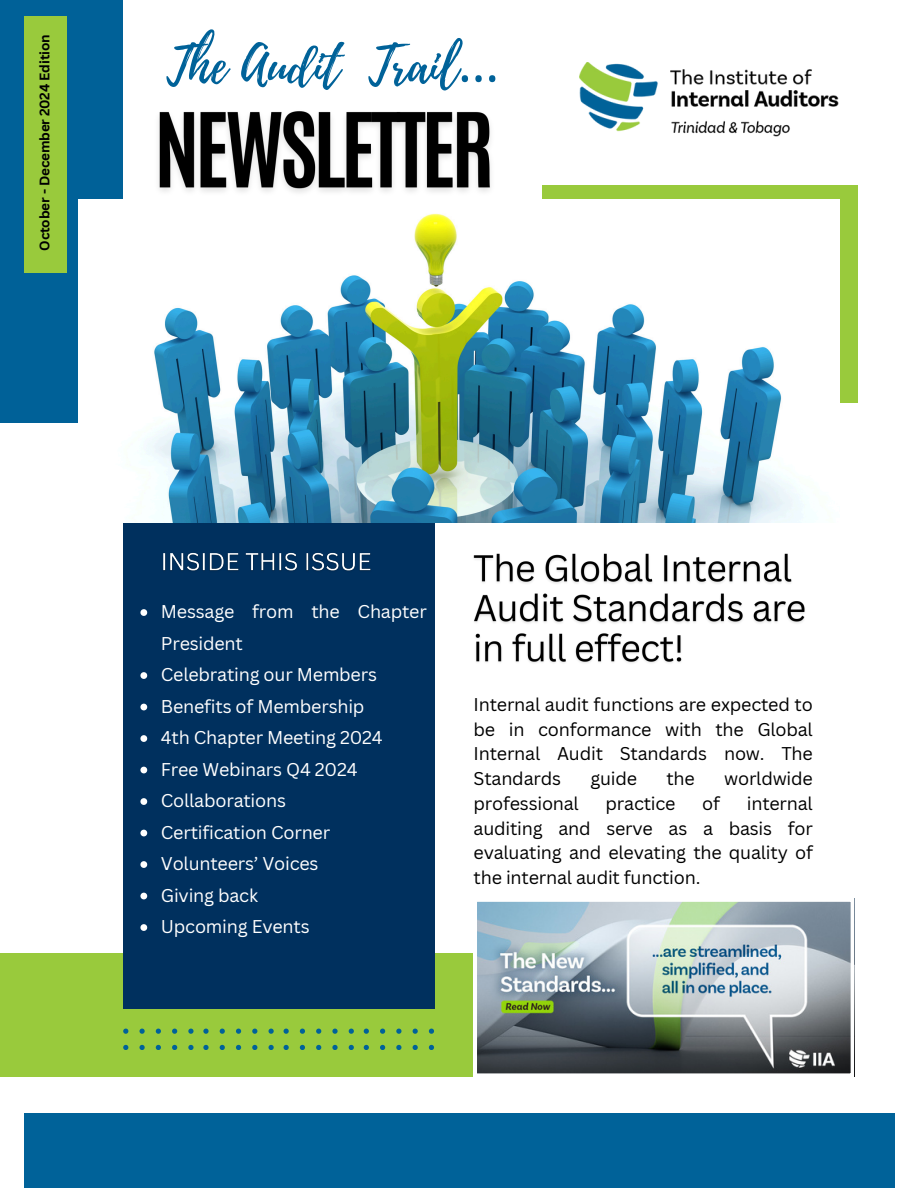
<style>
.page{position:relative;width:918px;height:1188px;background:#fff}
.page>*{position:absolute;margin:0;border:0;box-sizing:border-box;transform-origin:0 0}
.t1{font:51px "Playlist Script";color:#006299}
.t2{font:18px/24.8px "Canva Sans";letter-spacing:-.01em;color:#000;text-align:justify}
.t3{font:18px/31.5px "Canva Sans";letter-spacing:-.01em;color:#fff}
.t4{font:700 13.5px "Canva Sans";letter-spacing:-.01em;color:#000}
.s1{font-family:"Noto Sans Gurmukhi"}
</style>
<div class="page">
<div style="left:0;top:0;width:123px;height:423px;background:#006198"></div>
<div style="left:542px;top:185px;width:316px;height:218px;background:#99ca3c"></div>
<div style="left:0;top:954px;width:511px;height:123px;background:#99ca3c"></div>
<div style="left:123px;top:451px;width:311px;height:558px;background:#00305e"></div>
<div style="left:24px;top:1113px;width:870px;height:75px;background:#006299"></div>
<img style="left:79px;top:199px;width:760px;height:324px">
<svg style="left:474px;top:901px;width:377px;height:176px;background:#8e9b9f"></svg>
<svg style="left:123px;top:1029px;width:71px;height:21px"></svg>
<svg style="left:203px;top:1029px;width:71px;height:21px"></svg>
<svg style="left:284px;top:1029px;width:70px;height:21px"></svg>
<svg style="left:364px;top:1029px;width:70px;height:21px"></svg>
<img style="left:579px;top:63px;width:260px;height:74px">
<div style="left:24px;top:16px;width:42px;height:256px;background:#99ca3c"></div>
<img style="left:473px;top:553px;width:332px;height:110px">
<img style="left:148px;top:111px;width:353px;height:103px">
<img style="left:163px;top:552px;width:208px;height:19px">
<svg style="left:140px;top:609px;width:7px;height:7px"></svg>
<svg style="left:140px;top:672px;width:7px;height:7px"></svg>
<svg style="left:140px;top:704px;width:7px;height:6px"></svg>
<svg style="left:140px;top:735px;width:7px;height:7px"></svg>
<svg style="left:140px;top:767px;width:7px;height:6px"></svg>
<svg style="left:140px;top:798px;width:7px;height:7px"></svg>
<svg style="left:140px;top:830px;width:7px;height:6px"></svg>
<svg style="left:140px;top:861px;width:7px;height:7px"></svg>
<svg style="left:140px;top:893px;width:7px;height:6px"></svg>
<svg style="left:140px;top:924px;width:7px;height:7px"></svg>
<p class="t4" style="left:35px;top:251px;width:218px;rotate:-90deg">October - December 2024 Edition</p>
<p class="t1" style="left:166px;top:29px;width:334px">The Audit Trail<span class="s1">…</span></p>
<p class="t3" style="left:161px;top:595px;width:268px">Message from the Chapter<br>President</p>
<p class="t3" style="left:161px;top:658px;width:218px">Celebrating our Members</p>
<p class="t3" style="left:161px;top:690px;width:205px">Benefits of Membership</p>
<p class="t3" style="left:161px;top:721px;width:223px">4th Chapter Meeting 2024</p>
<h5 class="t3" style="left:161px;top:753px;width:198px">Free Webinars Q4 2024</h5>
<p class="t3" style="left:161px;top:784px;width:127px">Collaborations</p>
<p class="t3" style="left:161px;top:816px;width:171px">Certification Corner</p>
<p class="t3" style="left:161px;top:847px;width:159px">Volunteers’ Voices</p>
<p class="t3" style="left:161px;top:879px;width:99px">Giving back</p>
<p class="t3" style="left:161px;top:910px;width:150px">Upcoming Events</p>
<p class="t2" style="left:474px;top:691px;width:341px">Internal audit functions are expected to be in conformance with the Global Internal Audit Standards now. The Standards</p>
<p class="t2" style="left:590px;top:766px;width:48px">guide</p>
<p class="t2" style="left:666px;top:766px;width:30px">the</p>
<p class="t2" style="left:724px;top:766px;width:90px">worldwide</p>
<p class="t2" style="left:474px;top:790px;width:107px">professional</p>
<p class="t2" style="left:606px;top:790px;width:72px">practice</p>
<p class="t2" style="left:702px;top:790px;width:19px">of</p>
<p class="t2" style="left:474px;top:790px;width:341px;text-indent:273px">internal auditing and serve as a basis for evaluating and elevating the quality of the internal audit function.</p>
</div>
